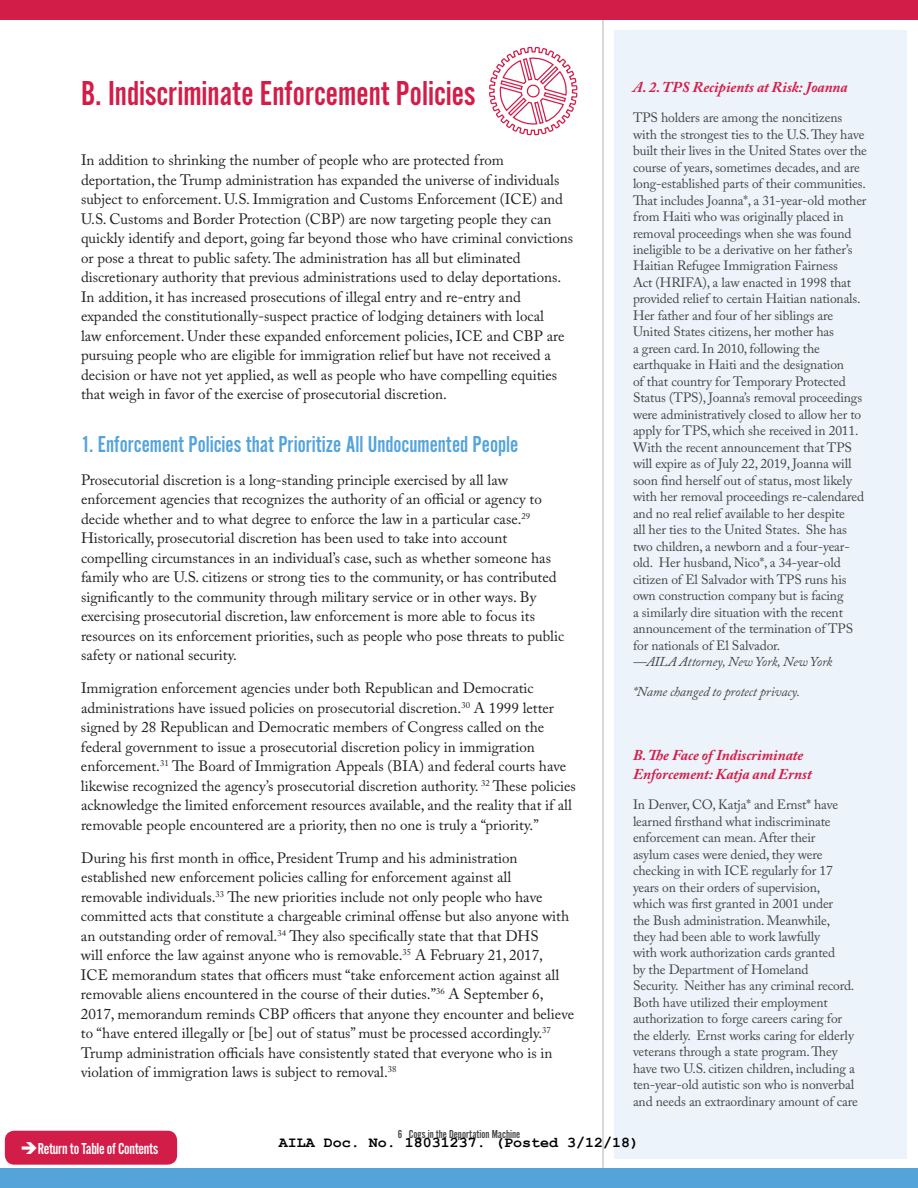
<style>
.page{position:relative;width:918px;height:1188px;background:#fff}
.page>*{position:absolute;margin:0;border:0;box-sizing:border-box;transform-origin:0 0}
.t1{font:36px "Alternate Got No 2 D";color:#d31d49}
.t2{font:24px "Alternate Got No 2 D";color:#54a4da}
.t3{font:16.5px "Alternate Got No 2 D";letter-spacing:-.02em;color:#fff}
.t4{font:15px/19.5px "Adobe Caslon Pro";color:#231f20}
.t5{font:italic 700 15px/19.5px "Adobe Caslon Pro";color:#d31d49}
.t6{font:700 15px "Courier New";color:#000}
.t7{font:13.5px/16.5px "Adobe Caslon Pro";letter-spacing:-.01em;color:#434646}
.t8{font:italic 13.5px "Adobe Caslon Pro";letter-spacing:-.01em;color:#434646}
.t9{font:12px "Alternate Got No 2 D";color:#434646}
</style>
<div class="page">
<div style="left:614px;top:30px;width:293px;height:1128px;background:#ecf3fa"></div>
<hr style="left:603px;top:0;width:1px;height:1188px;background:#b3b3b3">
<div style="left:0;top:0;width:918px;height:19px;background:#d31d49"></div>
<div style="left:0;top:1169px;width:918px;height:19px;background:#54a4da"></div>
<div style="left:5px;top:1131px;width:172px;height:34px;background:#d31d49;border-radius:10px"></div>
<svg style="left:488px;top:19px;width:90px;height:117px"></svg>
<h1 class="t1" style="left:81px;top:74px;width:396px">B. Indiscriminate Enforcement Policies</h1>
<p class="t5" style="left:633px;top:77px;width:216px">A. 2. TPS Recipients at Risk: Joanna</p>
<p class="t7" style="left:633px;top:109px;width:235px">TPS holders are among the noncitizens with the strongest ties to the U.S. They have built their lives in the United States over the course of years, sometimes decades, and are long-established parts of their communities.<br>That includes Joanna*, a 31-year-old mother from Haiti who was originally placed in removal proceedings when she was found ineligible to be a derivative on her father’s Haitian Refugee Immigration Fairness<br>Act (HRIFA), a law enacted in 1998 that provided relief to certain Haitian nationals.<br>Her father and four of her siblings are United States citizens, her mother has<br>a green card. In 2010, following the earthquake in Haiti and the designation<br>of that country for Temporary Protected Status (TPS), Joanna’s removal proceedings were administratively closed to allow her to apply for TPS, which she received in 2011.<br>With the recent announcement that TPS will expire as of July 22, 2019, Joanna will soon find herself out of status, most likely with her removal proceedings re-calendared and no real relief available to her despite<br>all her ties to the United States. She has two children, a newborn and a four-year&shy;old. Her husband, Nico*, a 34-year-old citizen of El Salvador with TPS runs his own construction company but is facing<br>a similarly dire situation with the recent announcement of the termination of TPS for nationals of El Salvador.</p>
<p class="t8" style="left:633px;top:654px;width:201px">—AILA Attorney, New York, New York</p>
<p class="t8" style="left:633px;top:684px;width:169px">*Name changed to protect privacy.</p>
<p class="t4" style="left:81px;top:150px;width:494px">In addition to shrinking the number of people who are protected from deportation, the Trump administration has expanded the universe of individuals subject to enforcement. U.S. Immigration and Customs Enforcement (ICE) and U.S. Customs and Border Protection (CBP) are now targeting people they can quickly identify and deport, going far beyond those who have criminal convictions or pose a threat to public safety. The administration has all but eliminated discretionary authority that previous administrations used to delay deportations.<br>In addition, it has increased prosecutions of illegal entry and re-entry and expanded the constitutionally-suspect practice of lodging detainers with local<br>law enforcement. Under these expanded enforcement policies, ICE and CBP are pursuing people who are eligible for immigration relief but have not received a decision or have not yet applied, as well as people who have compelling equities that weigh in favor of the exercise of prosecutorial discretion.</p>
<h2 class="t2" style="left:81px;top:431px;width:439px">1. Enforcement Policies that Prioritize All Undocumented People</h2>
<p class="t4" style="left:81px;top:470px;width:485px">Prosecutorial discretion is a long-standing principle exercised by all law enforcement agencies that recognizes the authority of an official or agency to decide whether and to what degree to enforce the law in a particular case.<sup>29<br></sup>Historically, prosecutorial discretion has been used to take into account compelling circumstances in an individual’s case, such as whether someone has family who are U.S. citizens or strong ties to the community, or has contributed significantly to the community through military service or in other ways. By exercising prosecutorial discretion, law enforcement is more able to focus its resources on its enforcement priorities, such as people who pose threats to public safety or national security.</p>
<p class="t4" style="left:81px;top:678px;width:496px">Immigration enforcement agencies under both Republican and Democratic administrations have issued policies on prosecutorial discretion.<sup>30</sup> A 1999 letter signed by 28 Republican and Democratic members of Congress called on the federal government to issue a prosecutorial discretion policy in immigration enforcement.<sup>31</sup> The Board of Immigration Appeals (BIA) and federal courts have likewise recognized the agency’s prosecutorial discretion authority. <sup>32</sup> These policies acknowledge the limited enforcement resources available, and the reality that if all removable people encountered are a priority, then no one is truly a “priority.”</p>
<p class="t4" style="left:81px;top:848px;width:495px">During his first month in office, President Trump and his administration established new enforcement policies calling for enforcement against all removable individuals.<sup>33</sup> The new priorities include not only people who have committed acts that constitute a chargeable criminal offense but also anyone with an outstanding order of removal.<sup>34</sup> They also specifically state that that DHS<br>will enforce the law against anyone who is removable.<sup>35</sup> A February 21, 2017,<br>ICE memorandum states that officers must “take enforcement action against all removable aliens encountered in the course of their duties.”<sup>36</sup> A September 6, 2017, memorandum reminds CBP officers that anyone they encounter and believe to “have entered illegally or [be] out of status” must be processed accordingly.<sup>37<br></sup>Trump administration officials have consistently stated that everyone who is in violation of immigration laws is subject to removal.<sup>38</sup></p>
<p class="t5" style="left:633px;top:745px;width:180px">B. The Face of Indiscriminate<br>Enforcement: Katja and Ernst</p>
<p class="t7" style="left:633px;top:796px;width:226px">In Denver, CO, Katja* and Ernst* have learned firsthand what indiscriminate enforcement can mean. After their<br>asylum cases were denied, they were checking in with ICE regularly for 17 years on their orders of supervision,<br>which was first granted in 2001 under<br>the Bush administration. Meanwhile,<br>they had been able to work lawfully<br>with work authorization cards granted<br>by the Department of Homeland<br>Security. Neither has any criminal record.<br>Both have utilized their employment authorization to forge careers caring for the elderly. Ernst works caring for elderly veterans through a state program. They have two U.S. citizen children, including a ten-year-old autistic son who is nonverbal and needs an extraordinary amount of care</p>
<p class="t6" style="left:279px;top:1133px;width:362px">AILA Doc. No. 18031237. (Posted 3/12/18)</p>
<p class="t9" style="left:398px;top:1127px;width:124px">6 Cogs in the Deportation Machine</p>
<p class="t3" style="left:20px;top:1140px;width:139px">➔Return to Table of Contents</p>
</div>
